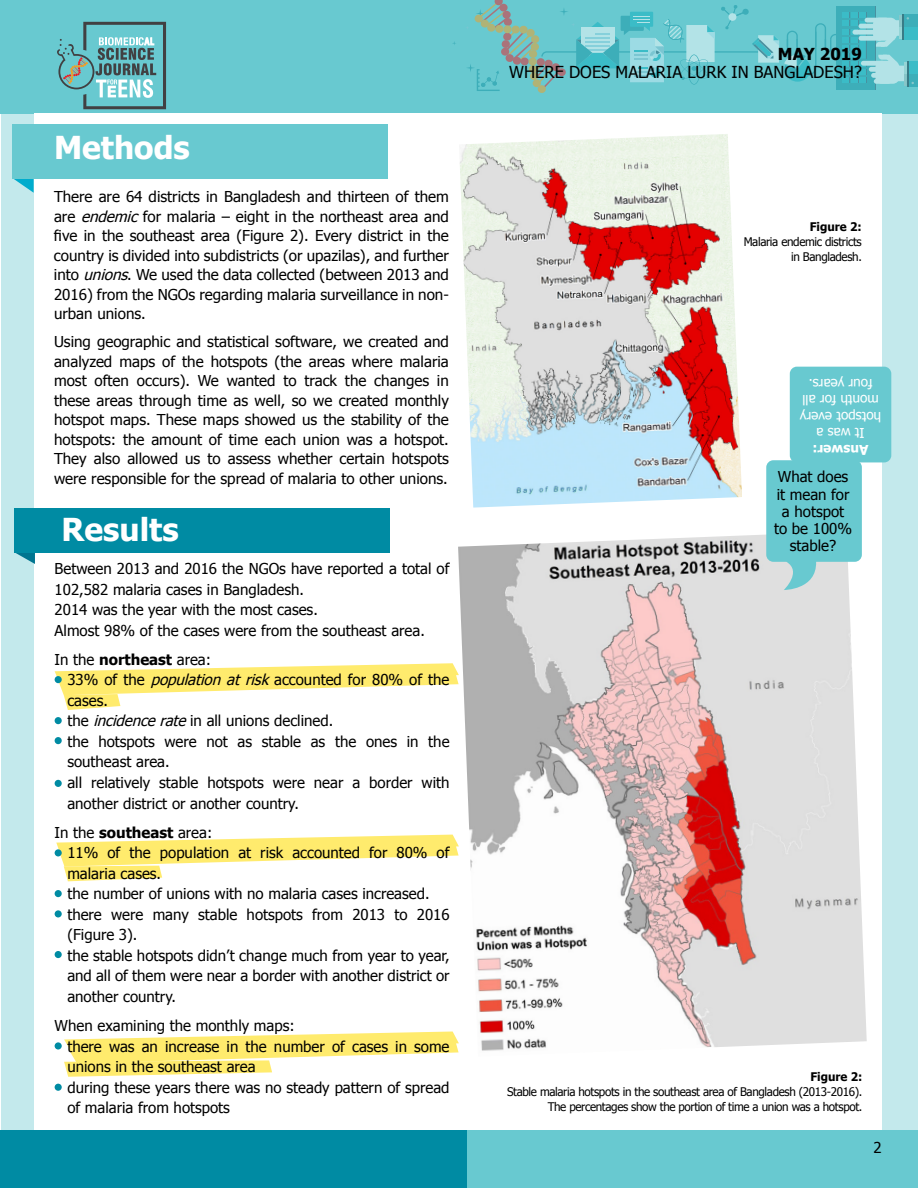
<style>
.page{position:relative;width:918px;height:1188px;background:#fff}
.page>*{position:absolute;margin:0;border:0;box-sizing:border-box;transform-origin:0 0}
.t1{font:700 31.5px "Tahoma";color:#fff}
.t2{font:16.5px "Tahoma";color:#000}
.t3{font:700 16.5px "Tahoma";color:#000}
.t4{font:15px/20.5px "Tahoma";color:#000}
.t5{font:13.5px/16.5px "Tahoma";color:#fff;text-align:center}
.t6{font:700 13.5px "Tahoma";color:#fff}
.t7{font:11.85px/15px "Tahoma";letter-spacing:-.03em;color:#000;text-align:right}
.t8{font:700 11.85px "Tahoma";color:#000}
.s1{font-style:italic}
.s2{font-weight:700}
</style>
<div class="page">
<div style="left:1px;top:0;width:917px;height:1188px;background:#c3e9ec"></div>
<div style="left:0;top:0;width:918px;height:113px;background:#68c9d0"></div>
<div style="left:34px;top:113px;width:847px;height:1028px;background:#fff"></div>
<div style="left:450px;top:1130px;width:468px;height:58px;background:#68c9d0"></div>
<div style="left:0;top:1130px;width:466px;height:58px;background:#008ba3"></div>
<svg style="left:867px;top:6px;width:8px;height:83px"></svg>
<div style="left:869px;top:67px;width:24px;height:5px;background:#b3e3e7;border-radius:2px"></div>
<div style="left:875px;top:61px;width:24px;height:23px;background:#b3e3e7;border-radius:6px"></div>
<div style="left:874px;top:79px;width:17px;height:5px;background:#b3e3e7;border-radius:2px"></div>
<div style="left:871px;top:73px;width:24px;height:5px;background:#b3e3e7;border-radius:2px"></div>
<div style="left:861px;top:61px;width:24px;height:5px;background:#b3e3e7;border-radius:2px"></div>
<div style="left:873px;top:18px;width:24px;height:23px;background:#b3e3e7;border-radius:6px"></div>
<div style="left:865px;top:18px;width:23px;height:5px;background:#b3e3e7;border-radius:2px"></div>
<div style="left:859px;top:24px;width:23px;height:5px;background:#b3e3e7;border-radius:2px"></div>
<div style="left:859px;top:36px;width:23px;height:5px;background:#b3e3e7;border-radius:2px"></div>
<div style="left:852px;top:30px;width:24px;height:5px;background:#b3e3e7;border-radius:2px"></div>
<svg style="left:878px;top:55px;width:40px;height:32px"></svg>
<div style="left:902px;top:14px;width:16px;height:26px;background:#3bbcc7"></div>
<div style="left:904px;top:14px;width:14px;height:13px;background:#3daeb9"></div>
<svg style="left:876px;top:14px;width:33px;height:33px"></svg>
<svg style="left:467px;top:0;width:400px;height:93px"></svg>
<svg style="left:57px;top:22px;width:109px;height:87px"></svg>
<svg style="left:64px;top:1032px;width:394px;height:45px"></svg>
<svg style="left:14px;top:179px;width:20px;height:14px"></svg>
<div style="left:13px;top:124px;width:375px;height:55px;background:#68c9d0"></div>
<svg style="left:16px;top:553px;width:19px;height:11px"></svg>
<div style="left:14px;top:508px;width:375px;height:45px;background:#008ba3"></div>
<img style="left:460px;top:134px;width:282px;height:374px">
<img style="left:458px;top:534px;width:409px;height:519px">
<div style="left:790px;top:367px;width:101px;height:95px;background:#68c9d0;border-radius:7px"></div>
<svg style="left:56px;top:835px;width:403px;height:46px"></svg>
<svg style="left:55px;top:663px;width:404px;height:47px"></svg>
<div style="left:55px;top:676px;width:7px;height:7px;background:#008ba3;border-radius:50%"></div>
<div style="left:55px;top:717px;width:7px;height:7px;background:#008ba3;border-radius:50%"></div>
<div style="left:55px;top:737px;width:7px;height:7px;background:#008ba3;border-radius:50%"></div>
<div style="left:55px;top:780px;width:7px;height:7px;background:#008ba3;border-radius:50%"></div>
<div style="left:55px;top:849px;width:7px;height:7px;background:#008ba3;border-radius:50%"></div>
<div style="left:55px;top:890px;width:7px;height:7px;background:#008ba3;border-radius:50%"></div>
<div style="left:55px;top:910px;width:7px;height:7px;background:#008ba3;border-radius:50%"></div>
<div style="left:55px;top:951px;width:7px;height:7px;background:#008ba3;border-radius:50%"></div>
<div style="left:55px;top:1042px;width:7px;height:8px;background:#008ba3;border-radius:50%"></div>
<div style="left:55px;top:1084px;width:7px;height:7px;background:#008ba3;border-radius:50%"></div>
<svg style="left:766px;top:460px;width:96px;height:130px;background:#7eced3"></svg>
<h1 class="t1" style="left:54px;top:125px;width:137px">Methods</h1>
<p class="t4" style="left:54px;top:186px;width:396px;line-height:19.5px;text-align:justify">There are 64 districts in Bangladesh and thirteen of them are <span class="s1">endemic</span>for malaria – eight in the northeast area and five in the southeast area (Figure 2). Every district in the country is divided into subdistricts (or upazilas), and further into <span class="s1">unions</span>. We used the data collected (between 2013 and 2016) from the NGOs regarding malaria surveillance in non&shy;urban unions.</p>
<p class="t4" style="left:54px;top:331px;width:396px;line-height:19.5px;text-align:justify">Using geographic and statistical software, we created and analyzed maps of the hotspots (the areas where malaria most often occurs). We wanted to track the changes in these areas through time as well, so we created monthly hotspot maps. These maps showed us the stability of the hotspots: the amount of time each union was a hotspot.<br>They also allowed us to assess whether certain hotspots were responsible for the spread of malaria to other unions.</p>
<h1 class="t1" style="left:62px;top:507px;width:119px">Results</h1>
<p class="t4" style="left:55px;top:558px;width:396px">Between 2013 and 2016 the NGOs have reported a total of 102,582 malaria cases in Bangladesh.<br>2014 was the year with the most cases.<br>Almost 98% of the cases were from the southeast area.</p>
<p class="t4" style="left:67px;top:648px;width:384px;text-indent:-13px">In the <span class="s2">northeast</span> area:<br>33% of the <span class="s1">population at risk</span> accounted for 80% of the cases.<br>the <span class="s1">incidencerate</span>in all unions declined.<br>the hotspots were not as stable as the ones in the southeast area.<br>all relatively stable hotspots were near a border with another district or another country.</p>
<p class="t4" style="left:67px;top:821px;width:384px;text-indent:-13px">In the <span class="s2">southeast</span> area:<br>11% of the population at risk accounted for 80% of malaria cases.<br>the number of unions with no malaria cases increased. there were many stable hotspots from 2013 to 2016 (Figure 3).<br>the stable hotspots didn’t change much from year to year, and all of them were near a border with another district or another country.</p>
<p class="t4" style="left:67px;top:1015px;width:384px;text-indent:-13px">When examining the monthly maps:<br>there was an increase in the number of cases in some unions in the southeast area<br>during these years there was no steady pattern of spread of malaria from hotspots</p>
<p class="t3" style="left:778px;top:43px;width:85px">MAY 2019</p>
<p class="t2" style="left:509px;top:61px;width:354px">WHERE DOES MALARIA LURK IN BANGLADESH?</p>
<p class="t8" style="left:810px;top:219px;width:54px">Figure 2:</p>
<p class="t7" style="left:744px;top:234px;width:120px">Malaria endemic districts in Bangladesh.</p>
<p class="t5" style="left:881px;top:442px;width:83px;rotate:-180deg">It was a hotspot every month for all four years.</p>
<p class="t6" style="left:868px;top:459px;width:57px;rotate:-180deg">Answer:</p>
<p class="t4" style="left:774px;top:468px;width:79px;line-height:17.2px;text-align:center">What does it mean for a hotspot to be 100% stable?</p>
<p class="t8" style="left:810px;top:1069px;width:54px">Figure 2:</p>
<p class="t7" style="left:507px;top:1084px;width:357px">Stable malaria hotspots in the southeast area of Bangladesh (2013-2016).<br>The percentages show the portion of time a union was a hotspot.</p>
<p class="t4" style="left:874px;top:1136px;width:10px">2</p>
</div>
